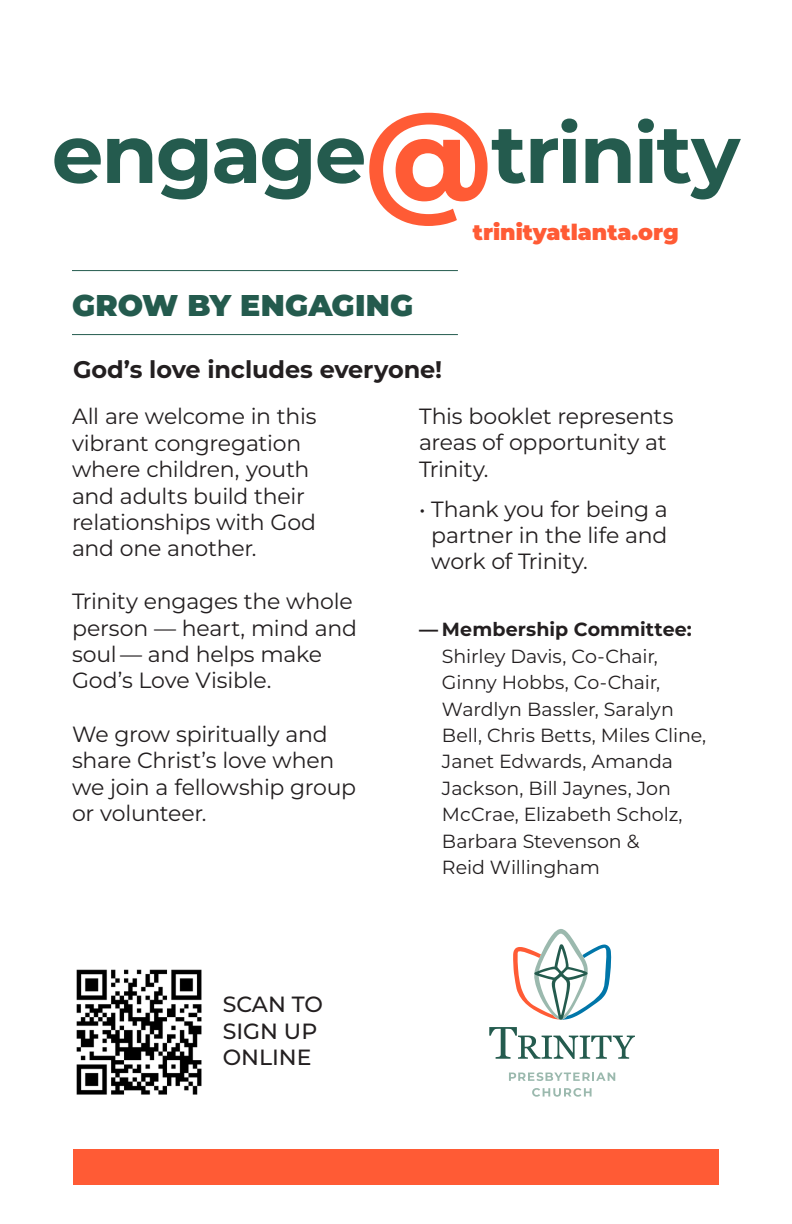
<style>
.page{position:relative;width:792px;height:1224px;background:#fff}
.page>*{position:absolute;margin:0;border:0;box-sizing:border-box;transform-origin:0 0}
.t1{font:700 81.8px "Montserrat";letter-spacing:-.025em;color:#245b4e}
.heading_2{font:900 30px "Montserrat";letter-spacing:.005em;color:#245b4e}
.heading_2-2{font:700 24px "Montserrat";letter-spacing:-.005em;color:#231f20}
.heading_2-3{font:22px/26.4px "Montserrat";letter-spacing:-.01em;color:#231f20}
.t2{font:900 22px "Montserrat";color:#ff5b35}
.t3{font:500 22px/26.4px "Montserrat";color:#231f20}
.heading_2-4{font:19px/26.4px "Montserrat";letter-spacing:-.005em;color:#231f20}
.s1{font-size:123.6px;color:#ff5b35}
.s2{font-weight:700}
</style>
<div class="page">
<hr style="left:72px;top:270px;width:386px;height:1px;background:#245b4e">
<hr style="left:72px;top:334px;width:386px;height:1px;background:#245b4e">
<img style="left:76px;top:969px;width:126px;height:126px">
<div style="left:73px;top:1149px;width:646px;height:36px;background:#ff5b35"></div>
<svg style="left:489px;top:1027px;width:146px;height:32px"></svg>
<svg style="left:513px;top:929px;width:98px;height:91px"></svg>
<svg style="left:509px;top:1072px;width:106px;height:9px"></svg>
<svg style="left:532px;top:1088px;width:60px;height:9px"></svg>
<p class="t1" style="left:52px;top:99px;width:690px">engage<span class="s1">@</span>trinity</p>
<p class="t2" style="left:473px;top:218px;width:207px">trinityatlanta.org</p>
<p class="heading_2" style="left:72px;top:285px;width:343px">GROW BY ENGAGING</p>
<p class="heading_2-2" style="left:73px;top:353px;width:371px">God’s love includes everyone!</p>
<p class="heading_2-3" style="left:72px;top:403px;width:246px">All are welcome in this vibrant congregation where children, youth and adults build their relationships with God and one another.</p>
<p class="heading_2-3" style="left:72px;top:588px;width:286px">Trinity engages the whole person — heart, mind and soul — and helps make<br>God’s Love Visible.</p>
<p class="heading_2-3" style="left:72px;top:720px;width:286px">We grow spiritually and share Christ’s love when we join a fellowship group or volunteer.</p>
<p class="t3" style="left:223px;top:991px;width:102px">SCAN TO<br>SIGN UP</p>
<p class="t3" style="left:223px;top:1043px;width:90px">ONLINE</p>
<p class="heading_2-3" style="left:419px;top:402px;width:256px">This booklet represents areas of opportunity at<br>Trinity.</p>
<p class="heading_2-3" style="left:431px;top:495px;width:238px;text-align:justify;text-indent:-12px">• Thank you for being a partner in the life and work of Trinity.</p>
<p class="heading_2-4" style="left:442px;top:616px;width:266px;text-indent:-23px"><span class="s2">— Membership Committee:<br></span>Shirley Davis, Co-Chair,<br>Ginny Hobbs, Co-Chair,<br>Wardlyn Bassler, Saralyn<br>Bell, Chris Betts, Miles Cline,<br>Janet Edwards, Amanda<br>Jackson, Bill Jaynes, Jon<br>McCrae, Elizabeth Scholz,<br>Barbara Stevenson &amp;<br>Reid Willingham</p>
</div>
